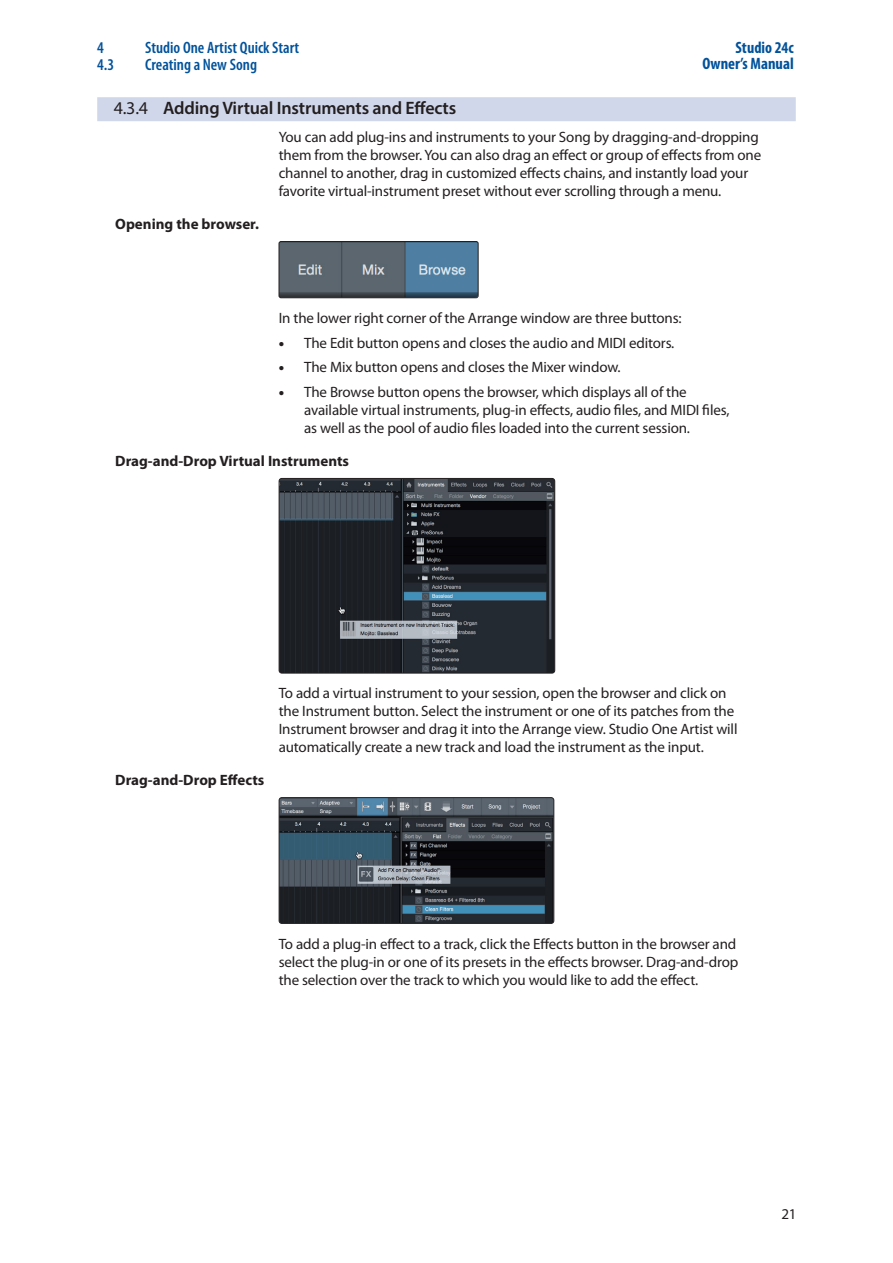
<style>
.page{position:relative;width:893px;height:1263px;background:#fff}
.page>*{position:absolute;margin:0;border:0;box-sizing:border-box;transform-origin:0 0}
.t1{font:600 18px "Myriad Pro";letter-spacing:-.01em;color:#231f20}
.t2{font:600 condensed 16.5px "Myriad Pro";color:#01529b}
.t3{font:700 condensed 16.5px/16.5px "Myriad Pro";color:#01529b;text-align:right}
.t4{font:15px/18px "Myriad Pro";letter-spacing:-.01em;color:#231f20}
.t5{font:700 15px "Myriad Pro";color:#231f20}
.s1{font-weight:400}
.s2{font-weight:900}
</style>
<div class="page">
<div style="left:97px;top:97px;width:699px;height:24px;background:#d1d7eb"></div>
<img style="left:279px;top:241px;width:199px;height:57px">
<div style="left:279px;top:241px;width:199px;height:57px;border:1px solid #231f20;border-radius:2px"></div>
<img style="left:279px;top:478px;width:276px;height:195px">
<div style="left:279px;top:478px;width:276px;height:195px;border:1px solid #231f20;border-radius:3px"></div>
<img style="left:281px;top:799px;width:271px;height:123px">
<div style="left:279px;top:797px;width:275px;height:127px;border:1px solid #231f20;border-radius:3px"></div>
<p class="t2" style="left:97px;top:39px;width:8px">4</p>
<p class="t2" style="left:145px;top:39px;width:156px">Studio One Artist Quick Start</p>
<p class="t2" style="left:97px;top:56px;width:19px">4.3</p>
<p class="t2" style="left:145px;top:56px;width:113px">Creating a New Song</p>
<p class="t3" style="left:702px;top:39px;width:93px">Studio 24c<br>Owner’s Manual</p>
<p class="t1" style="left:114px;top:97px;width:344px"><span class="s1">4.3.4</span> Adding Virtual Instruments and Effects</p>
<p class="t4" style="left:279px;top:128px;width:484px">You can add plug-ins and instruments to your Song by dragging-and-dropping them from the browser. You can also drag an effect or group of effects from one channel to another, drag in customized effects chains, and instantly load your favorite virtual-instrument preset without ever scrolling through a menu.</p>
<p class="t5" style="left:115px;top:216px;width:145px">Opening the browser.</p>
<p class="t4" style="left:279px;top:309px;width:404px">In the lower right corner of the Arrange window are three buttons:</p>
<p class="t4" style="left:279px;top:334px;width:397px"><span class="s2">•</span> The Edit button opens and closes the audio and MIDI editors.</p>
<p class="t4" style="left:279px;top:359px;width:343px"><span class="s2">•</span> The Mix button opens and closes the Mixer window.</p>
<p class="t4" style="left:304px;top:383px;width:427px;text-indent:-26px"><span class="s2">•</span> The Browse button opens the browser, which displays all of the available virtual instruments, plug-in effects, audio files, and MIDI files, as well as the pool of audio files loaded into the current session.</p>
<p class="t5" style="left:115px;top:453px;width:235px">Drag-and-Drop Virtual Instruments</p>
<p class="t5" style="left:115px;top:772px;width:151px">Drag-and-Drop Effects</p>
<p class="t4" style="left:279px;top:684px;width:460px">To add a virtual instrument to your session, open the browser and click on the Instrument button. Select the instrument or one of its patches from the Instrument browser and drag it into the Arrange view. Studio One Artist will automatically create a new track and load the instrument as the input.</p>
<p class="t4" style="left:279px;top:935px;width:461px">To add a plug-in effect to a track, click the Effects button in the browser and select the plug-in or one of its presets in the effects browser. Drag-and-drop the selection over the track to which you would like to add the effect.</p>
<p class="t4" style="left:781px;top:1205px;width:17px">21</p>
</div>
